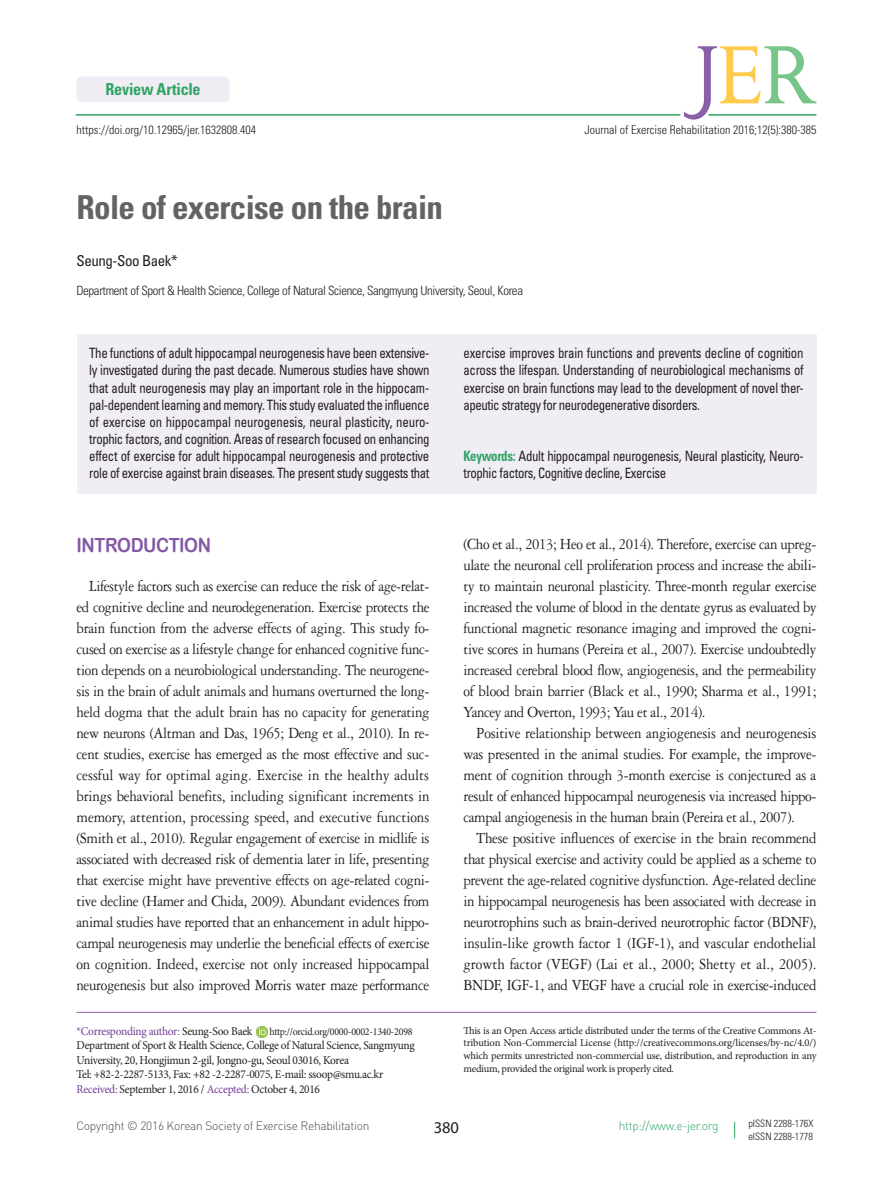
<style>
.page{position:relative;width:893px;height:1191px;background:#fff}
.page>*{position:absolute;margin:0;border:0;box-sizing:border-box;transform-origin:0 0}
.제목{font:700 condensed 33px "Univers LT Std";letter-spacing:-.02em;color:#636366}
.본문_대제목{font:19.5px "Arial Rounded MT Bold";letter-spacing:-.025em;color:#8458a4;scale:.9 1}
.본문_영문{font:16.5px/21px "Garamond 3 LT Std";letter-spacing:-.025em;color:#231f20;text-align:justify;scale:.9 1}
.t1{font:700 condensed 16.5px "Univers LT Std";letter-spacing:-.015em;color:#30a463}
.t2{font:16.5px "Myriad Pro";color:#231f20}
.저자{font:condensed 15px "Univers LT Std";letter-spacing:-.03em;color:#231f20}
.t3{font:condensed 14.25px/17.1px "Univers LT Std";letter-spacing:-.03em;color:#231f20;text-align:justify;scale:.9 1}
.저자소속{font:300 condensed 12.75px "Univers LT Std";letter-spacing:-.025em;color:#231f20}
.교신저자{font:12px/14.4px "Minion Pro";letter-spacing:-.025em;color:#231f20;scale:.95 1}
.doi_단락{font:300 condensed 12px "Univers LT Std";color:#231f20}
.t4{font:300 12px "DIN Pro";letter-spacing:-.025em;color:#4b4c4d}
.교신저자-2{font:12px "Minion Pro";letter-spacing:-.025em;color:#753e98;scale:.95 1}
.t5{font:300 12px "DIN Pro";letter-spacing:-.025em;color:#30a463}
.교신저자-3{font:10.5px/12.6px "Minion Pro";letter-spacing:-.025em;color:#231f20;text-align:justify}
.교신저자-4{font:10.5px "Minion Pro";letter-spacing:-.025em;color:#231f20;scale:.95 1}
.t6{font:300 condensed 10.2px "Univers LT Std";color:#231f20}
.s1{font-weight:700;color:#30a463}
.s2{color:#231f20}
.s3{color:#753e98}
</style>
<div class="page">
<hr style="left:77px;top:1012px;width:739px;height:1px;background:#895fa8">
<svg style="left:734px;top:1121px;width:1px;height:17px"></svg>
<svg style="left:257px;top:1026px;width:10px;height:11px"></svg>
<div style="left:77px;top:334px;width:739px;height:159px;background:#f0edf5"></div>
<div style="left:77px;top:77px;width:153px;height:25px;background:#f0edf5;border-radius:4px"></div>
<hr style="left:76px;top:114px;width:604px;height:2px;background:#30a463">
<svg style="left:684px;top:46px;width:132px;height:74px"></svg>
<p class="t1" style="left:105px;top:79px;width:97px">Review Article</p>
<p class="doi_단락" style="left:77px;top:123px;width:181px">https://doi.org/10.12965/jer.1632808.404</p>
<p class="제목" style="left:77px;top:187px;width:368px">Role of exercise on the brain</p>
<p class="저자" style="left:77px;top:251px;width:103px">Seung-Soo Baek*</p>
<p class="저자소속" style="left:77px;top:283px;width:448px">Department of Sport &amp; Health Science, College of Natural Science, Sangmyung University, Seoul, Korea</p>
<p class="doi_단락" style="left:585px;top:123px;width:233px">Journal of Exercise Rehabilitation 2016;12(5):380-385</p>
<p class="t3" style="left:89px;top:344px;width:380px">The functions of adult hippocampal neurogenesis have been extensive&shy;ly investigated during the past decade. Numerous studies have shown that adult neurogenesis may play an important role in the hippocam&shy;pal-dependent learning and memory. This study evaluated the influence of exercise on hippocampal neurogenesis, neural plasticity, neuro&shy;trophic factors, and cognition. Areas of research focused on enhancing effect of exercise for adult hippocampal neurogenesis and protective role of exercise against brain diseases. The present study suggests that</p>
<p class="t3" style="left:463px;top:344px;width:379px">exercise improves brain functions and prevents decline of cognition across the lifespan. Understanding of neurobiological mechanisms of exercise on brain functions may lead to the development of novel ther&shy;apeutic strategy for neurodegenerative disorders.</p>
<p class="t3" style="left:463px;top:447px;width:379px"><span class="s1">Keywords:</span> Adult hippocampal neurogenesis, Neural plasticity, Neuro&shy;trophic factors, Cognitive decline, Exercise</p>
<p class="본문_대제목" style="left:77px;top:533px;width:151px">INTRODUCTION</p>
<p class="본문_영문" style="left:77px;top:575px;width:394px;text-indent:13px">Lifestyle factors such as exercise can reduce the risk of age-relat&shy;ed cognitive decline and neurodegeneration. Exercise protects the brain function from the adverse effects of aging. This study fo&shy;cused on exercise as a lifestyle change for enhanced cognitive func&shy;tion depends on a neurobiological understanding. The neurogene&shy;sis in the brain of adult animals and humans overturned the long&shy;held dogma that the adult brain has no capacity for generating new neurons (Altman and Das, 1965; Deng et al., 2010). In re&shy;cent studies, exercise has emerged as the most effective and suc&shy;cessful way for optimal aging. Exercise in the healthy adults brings behavioral benefits, including significant increments in memory, attention, processing speed, and executive functions (Smith et al., 2010). Regular engagement of exercise in midlife is associated with decreased risk of dementia later in life, presenting that exercise might have preventive effects on age-related cogni&shy;tive decline (Hamer and Chida, 2009). Abundant evidences from animal studies have reported that an enhancement in adult hippo&shy;campal neurogenesis may underlie the beneficial effects of exercise on cognition. Indeed, exercise not only increased hippocampal neurogenesis but also improved Morris water maze performance</p>
<p class="교신저자-2" style="left:77px;top:1023px;width:187px">*Corresponding author: <span class="s2">Seung-Soo Baek</span></p>
<p class="교신저자-4" style="left:270px;top:1024px;width:152px">http://orcid.org/0000-0002-1340-2098</p>
<p class="교신저자" style="left:77px;top:1038px;width:357px">Department of Sport &amp; Health Science, College of Natural Science, Sangmyung<br>University, 20, Hongjimun 2-gil, Jongno-gu, Seoul 03016, Korea</p>
<p class="교신저자" style="left:77px;top:1067px;width:324px">Tel: +82-2-2287-5133, Fax: +82 -2-2287-0075, E-mail: ssoop@smu.ac.kr</p>
<p class="교신저자" style="left:77px;top:1081px;width:258px"><span class="s3">Received:</span> September 1, 2016 / <span class="s3">Accepted:</span> October 4, 2016</p>
<p class="본문_영문" style="left:463px;top:533px;width:394px">(Cho et al., 2013; Heo et al., 2014). Therefore, exercise can upreg&shy;ulate the neuronal cell proliferation process and increase the abili&shy;ty to maintain neuronal plasticity. Three-month regular exercise increased the volume of blood in the dentate gyrus as evaluated by functional magnetic resonance imaging and improved the cogni&shy;tive scores in humans (Pereira et al., 2007). Exercise undoubtedly increased cerebral blood flow, angiogenesis, and the permeability of blood brain barrier (Black et al., 1990; Sharma et al., 1991; Yancey and Overton, 1993; Yau et al., 2014).</p>
<p class="본문_영문" style="left:463px;top:722px;width:394px;text-indent:13px">Positive relationship between angiogenesis and neurogenesis was presented in the animal studies. For example, the improve&shy;ment of cognition through 3-month exercise is conjectured as a result of enhanced hippocampal neurogenesis via increased hippo&shy;campal angiogenesis in the human brain (Pereira et al., 2007).</p>
<p class="본문_영문" style="left:463px;top:827px;width:394px;text-indent:13px">These positive influences of exercise in the brain recommend that physical exercise and activity could be applied as a scheme to prevent the age-related cognitive dysfunction. Age-related decline in hippocampal neurogenesis has been associated with decrease in neurotrophins such as brain-derived neurotrophic factor (BDNF), insulin-like growth factor 1 (IGF-1), and vascular endothelial growth factor (VEGF) (Lai et al., 2000; Shetty et al., 2005).<br>BNDF, IGF-1, and VEGF have a crucial role in exercise-induced</p>
<p class="교신저자-3" style="left:463px;top:1024px;width:355px">This is an Open Access article distributed under the terms of the Creative Commons At&shy;tribution Non-Commercial License (http://creativecommons.org/licenses/by-nc/4.0/) which permits unrestricted non-commercial use, distribution, and reproduction in any medium, provided the original work is properly cited.</p>
<p class="t4" style="left:77px;top:1118px;width:295px">Copyright © 2016 Korean Society of Exercise Rehabilitation</p>
<p class="t5" style="left:619px;top:1118px;width:101px">http://www.e-jer.org</p>
<p class="t6" style="left:748px;top:1117px;width:67px">pISSN 2288-176X</p>
<p class="t6" style="left:748px;top:1129px;width:66px">eISSN 2288-1778</p>
<p class="t2" style="left:434px;top:1116px;width:27px">380</p>
</div>
